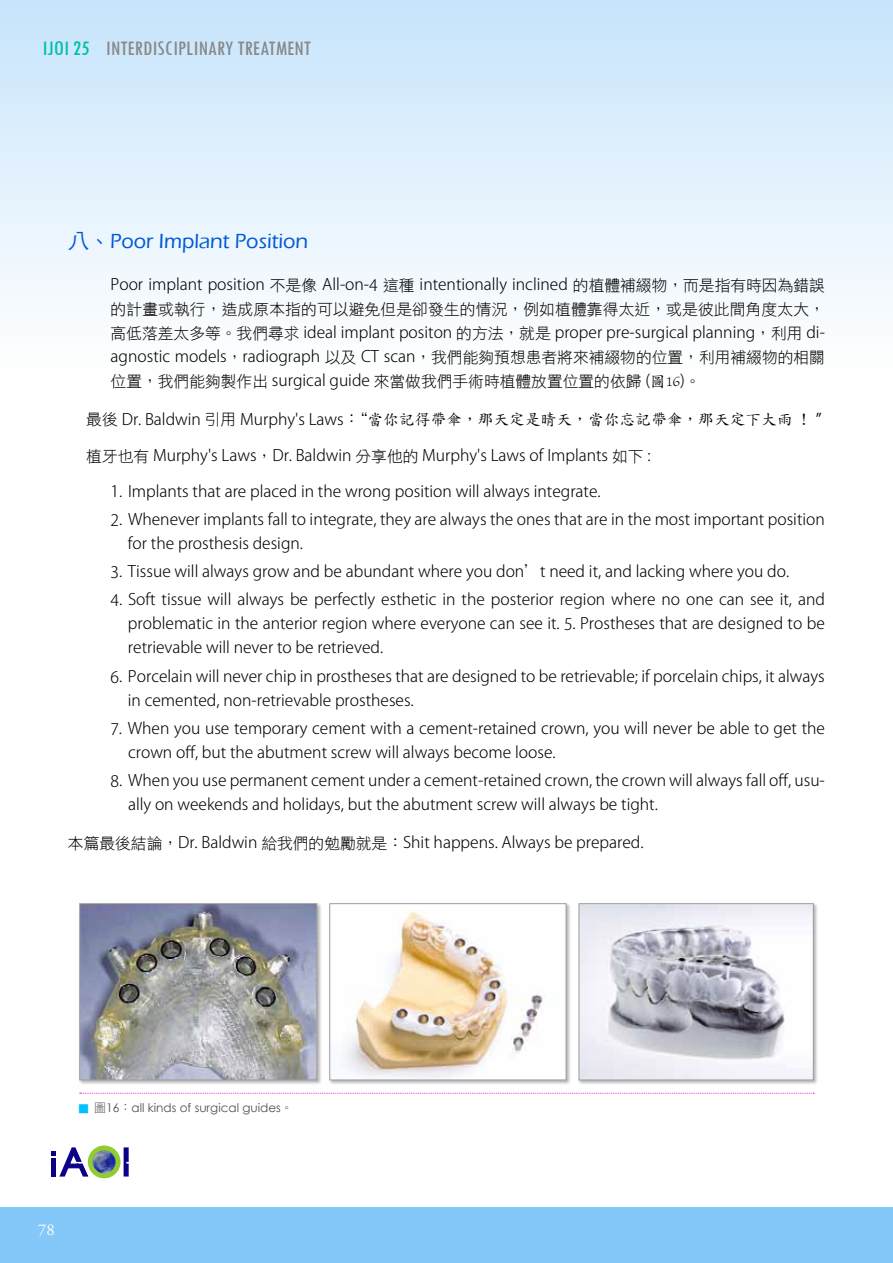
<style>
.page{position:relative;width:893px;height:1263px;background:#fff}
.page>*{position:absolute;margin:0;border:0;box-sizing:border-box;transform-origin:0 0}
.t1{font:condensed 21.45px "Tw Cen";color:#888;scale:1.05 1}
.t2{font:500 21px "Eras ITC";color:#0058d7}
.t3{font:16.5px "Adobe Garamond Pro";color:#fff}
.t4{font:300 15.75px/24px "Koz Go Pro";color:#000}
.t5{font:15.75px "DF Hei W3 WIN BF";letter-spacing:.01em;color:#000}
.t6{font:15.75px "DF Kai Shu W5 WINP BF";color:#000}
.t7{font:12px "Century Gothic";color:#515151}
.s1{color:#00bea7}
.s2{font-family:"DF Hei W5 WIN BF";font-weight:400}
.s3{font-family:"DF Hei W3 WIN BF";font-weight:400}
.s4{font-family:"Koz Go Pro";font-weight:300}
.s5{font-family:"DF Kai Shu W5 WINP BF"}
.s6{font-family:"Brioso Pro";font-weight:300;font-size:14.4px}
.s7{font-family:"DF Hei W3 WIN BF"}
.s8{font-family:"Koz Go Pro"}
.s9{font-family:"DF Hei Std W3";font-size:9px;color:#00c1ff}
.s10{font-family:"DF Hei Std W3"}
</style>
<div class="page">
<div style="left:0;top:1208px;width:893px;height:55px;background:#83c8f9"></div>
<div style="left:0;top:0;width:893px;height:382px;background:linear-gradient(to bottom,#c7e4fb,#fff)"></div>
<svg style="left:80px;top:1093px;width:734px;height:1px"></svg>
<div style="left:78px;top:902px;width:244px;height:183px;background:#000;opacity:.3"></div>
<img style="left:79px;top:903px;width:239px;height:178px">
<div style="left:328px;top:902px;width:243px;height:183px;background:#000;opacity:.3"></div>
<svg style="left:329px;top:903px;width:238px;height:178px"></svg>
<div style="left:578px;top:902px;width:240px;height:183px;background:#000;opacity:.3"></div>
<svg style="left:578px;top:903px;width:236px;height:178px"></svg>
<img style="left:90px;top:1151px;width:29px;height:24px">
<svg style="left:124px;top:1147px;width:5px;height:29px"></svg>
<div style="left:88px;top:1145px;width:33px;height:33px;border:5px solid #91cc31;border-radius:50%"></div>
<svg style="left:51px;top:1147px;width:38px;height:30px"></svg>
<div style="left:51px;top:1158px;width:5px;height:18px;background:#0c0088"></div>
<h1 class="t1" style="left:43px;top:35px;width:257px"><span class="s1">IJOI 25</span> INTERDISCIPLINARY TREATMENT</h1>
<h2 class="t2" style="left:68px;top:229px;width:242px"><span class="s2">八、</span>Poor Implant Position</h2>
<p class="t4" style="left:111px;top:273px;width:716px">Poor implant position <span class="s3">不是像</span> All-on-4 <span class="s3">這種</span> intentionally inclined <span class="s3">的植體補綴物，而是指有時因為錯誤</span></p>
<p class="t5" style="left:111px;top:301px;width:716px">的計畫或執行，造成原本指的可以避免但是卻發生的情況，例如植體靠得太近，或是彼此間角度太大，</p>
<p class="t4" style="left:111px;top:321px;width:716px"><span class="s3">高低落差太多等。我們尋求</span> ideal implant positon <span class="s3">的方法，就是</span> proper pre-surgical planning<span class="s3">，利用</span> di&shy;agnostic models<span class="s3">，</span>radiograph <span class="s3">以及</span> CT scan<span class="s3">，我們能夠預想患者將來補綴物的位置，利用補綴物的相關</span></p>
<p class="t5" style="left:111px;top:373px;width:591px">位置，我們能夠製作出 <span class="s4">surgical guide</span> 來當做我們手術時植體放置位置的依歸 <span class="s4">(</span><span class="s5">圖</span><span class="s6">16</span><span class="s4">)</span>。</p>
<p class="t6" style="left:86px;top:411px;width:737px"><span class="s7">最後</span> <span class="s4">Dr. Baldwin</span> <span class="s7">引用</span> <span class="s4">Murphy's Laws</span><span class="s7">：“</span>當你記得帶傘，那天定是晴天，當你忘記帶傘，那天定下大雨！ <span class="s8">”</span></p>
<p class="t4" style="left:86px;top:444px;width:566px"><span class="s3">植牙也有</span> Murphy's Laws<span class="s3">，</span>Dr. Baldwin <span class="s3">分享他的</span> Murphy's Laws of Implants <span class="s3">如下</span> :</p>
<p class="t4" style="left:111px;top:479px;width:492px">1. Implants that are placed in the wrong position will always integrate.</p>
<p class="t4" style="left:128px;top:507px;width:698px;text-indent:-17px">2. Whenever implants fall to integrate, they are always the ones that are in the most important position for the prosthesis design.</p>
<p class="t4" style="left:110px;top:559px;width:680px">3. Tissue will always grow and be abundant where you don<span class="s3">´</span>t need it, and lacking where you do.</p>
<p class="t4" style="left:128px;top:588px;width:698px;text-align:justify;text-indent:-17px">4. Soft tissue will always be perfectly esthetic in the posterior region where no one can see it, and problematic in the anterior region where everyone can see it. 5. Prostheses that are designed to be retrievable will never to be retrieved.</p>
<p class="t4" style="left:128px;top:664px;width:698px;text-indent:-17px">6. Porcelain will never chip in prostheses that are designed to be retrievable; if porcelain chips, it always in cemented, non-retrievable prostheses.</p>
<p class="t4" style="left:128px;top:716px;width:698px;text-indent:-18px">7. When you use temporary cement with a cement-retained crown, you will never be able to get the crown off, but the abutment screw will always become loose.</p>
<p class="t4" style="left:128px;top:768px;width:698px;text-indent:-17px">8. When you use permanent cement under a cement-retained crown, the crown will always fall off, usu&shy;ally on weekends and holidays, but the abutment screw will always be tight.</p>
<p class="t4" style="left:68px;top:831px;width:577px"><span class="s3">本篇最後結論，</span>Dr. Baldwin <span class="s3">給我們的勉勵就是：</span>Shit happens. Always be prepared.</p>
<p class="t7" style="left:79px;top:1099px;width:215px"><span class="s9">█</span> <span class="s10">圖</span>16<span class="s10">：</span>all kinds of surgical guides<span class="s10">。</span></p>
<p class="t3" style="left:38px;top:1220px;width:18px">78</p>
</div>
